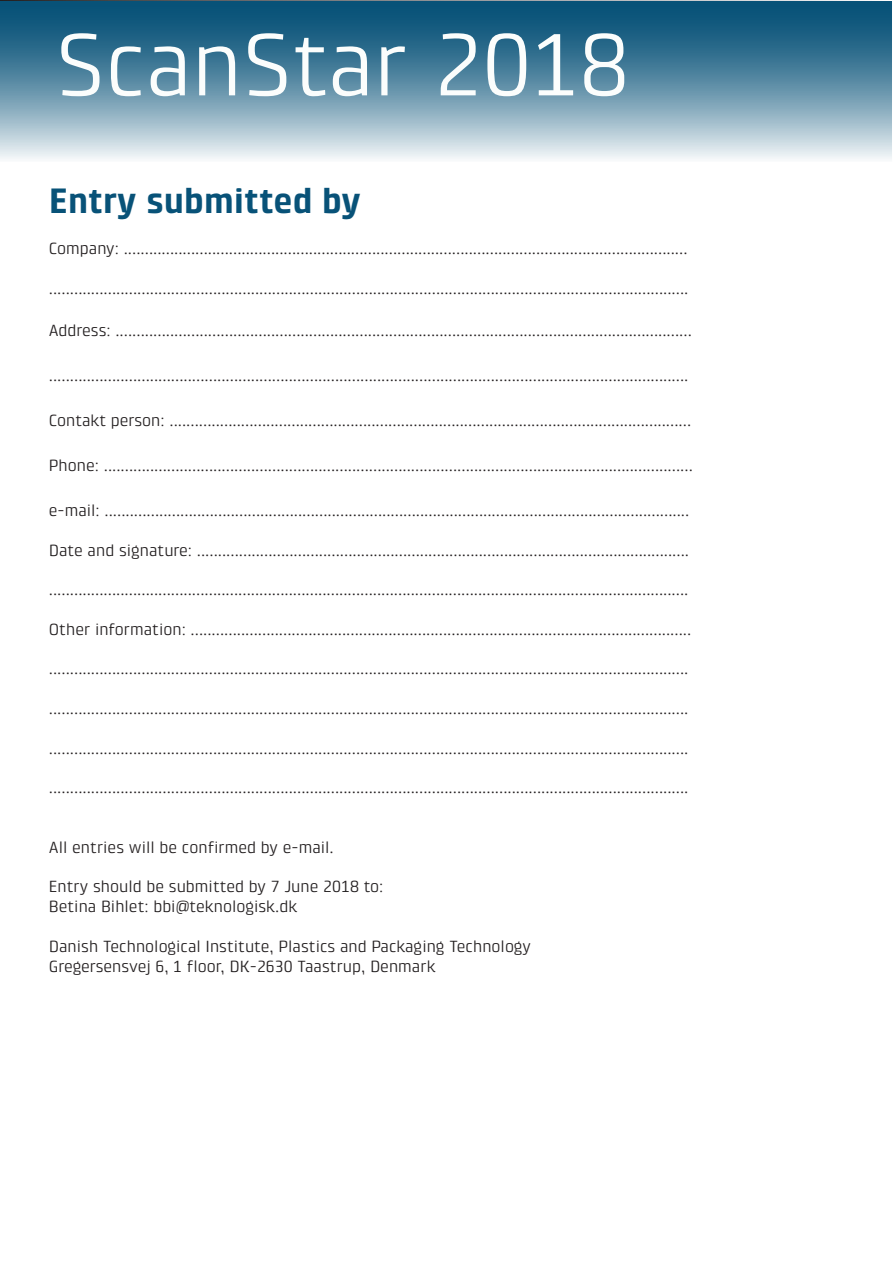
<style>
.page{position:relative;width:893px;height:1263px;background:#fff}
.page>*{position:absolute;margin:0;border:0;box-sizing:border-box;transform-origin:0 0}
.t1{font:90px "Klint Pro";color:#fbfdfc}
.t2{font:700 36px "Klint Pro";color:#085278}
.t3{font:16.5px "Klint Pro";color:#231f20}
</style>
<div class="page">
<svg style="left:0;top:0;width:892px;height:159px;background:#6391a9"></svg>
<p class="t1" style="left:56px;top:14px;width:574px">ScanStar 2018</p>
<p class="t2" style="left:49px;top:180px;width:314px">Entry submitted by</p>
<p class="t3" style="left:49px;top:239px;width:640px">Company: ......................................................................................................................................</p>
<p class="t3" style="left:49px;top:279px;width:641px">........................................................................................................................................................</p>
<p class="t3" style="left:49px;top:321px;width:644px">Address: .........................................................................................................................................</p>
<p class="t3" style="left:49px;top:366px;width:641px">........................................................................................................................................................</p>
<p class="t3" style="left:49px;top:411px;width:644px">Contakt person: ............................................................................................................................</p>
<p class="t3" style="left:49px;top:456px;width:645px">Phone: ............................................................................................................................................</p>
<p class="t3" style="left:49px;top:501px;width:642px">e-mail: ...........................................................................................................................................</p>
<p class="t3" style="left:49px;top:541px;width:642px">Date and signature: .....................................................................................................................</p>
<p class="t3" style="left:49px;top:580px;width:641px">........................................................................................................................................................</p>
<p class="t3" style="left:49px;top:620px;width:644px">Other information: .......................................................................................................................</p>
<p class="t3" style="left:49px;top:659px;width:641px">........................................................................................................................................................</p>
<p class="t3" style="left:49px;top:699px;width:641px">........................................................................................................................................................</p>
<p class="t3" style="left:49px;top:739px;width:641px">........................................................................................................................................................</p>
<p class="t3" style="left:49px;top:778px;width:641px">........................................................................................................................................................</p>
<p class="t3" style="left:49px;top:838px;width:286px">All entries will be confirmed by e-mail.</p>
<p class="t3" style="left:49px;top:877px;width:336px">Entry should be submitted by 7 June 2018 to:</p>
<p class="t3" style="left:49px;top:897px;width:250px">Betina Bihlet: bbi@teknologisk.dk</p>
<p class="t3" style="left:49px;top:937px;width:483px">Danish Technological Institute, Plastics and Packaging Technology</p>
<p class="t3" style="left:49px;top:956px;width:388px">Gregersensvej 6, 1 floor, DK-2630 Taastrup, Denmark</p>
</div>
